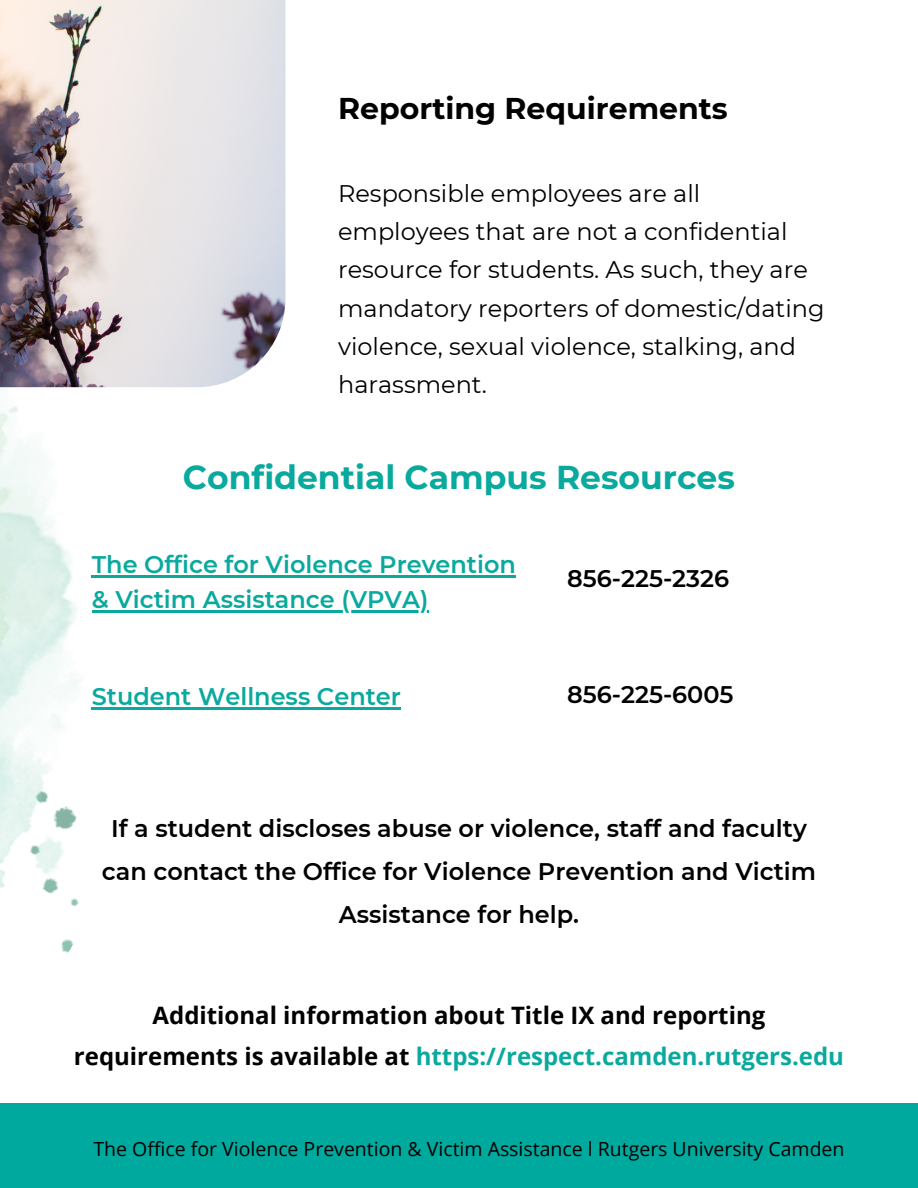
<style>
.page{position:relative;width:918px;height:1188px;background:#fff}
.page>*{position:absolute;margin:0;border:0;box-sizing:border-box;transform-origin:0 0}
.t1{font:700 33px "Montserrat";color:#0aa99d}
.t2{font:700 30px "Montserrat";color:#000}
.t3{font:24px/38.2px "Montserrat";color:#000}
.t4{font:600 24px/42.8px "Montserrat";color:#000;text-align:center}
.t5{font:700 24px/41.7px "Open Sans";color:#000;text-align:center}
.t6{font:600 24px/34.8px "Montserrat";color:#0aa99d}
.t7{font:19.5px "Open Sans";color:#000}
.s1{color:#0aa99d}
</style>
<div class="page">
<img style="left:0;top:0;width:285px;height:102px">
<img style="left:0;top:102px;width:288px;height:851px">
<div style="left:0;top:1103px;width:918px;height:85px;background:#00a99d"></div>
<hr style="left:92px;top:575px;width:424px;height:2px;background:#0aa99d">
<hr style="left:92px;top:610px;width:336px;height:2px;background:#0aa99d">
<hr style="left:92px;top:707px;width:309px;height:3px;background:#0aa99d">
<p class="t2" style="left:338px;top:90px;width:391px">Reporting Requirements</p>
<p class="t3" style="left:338px;top:174px;width:488px">Responsible employees are all employees that are not a confidential resource for students. As such, they are mandatory reporters of domestic/dating violence, sexual violence, stalking, and harassment.</p>
<h1 class="t1" style="left:183px;top:457px;width:554px">Confidential Campus Resources</h1>
<p class="t6" style="left:92px;top:547px;width:426px">The Office for Violence Prevention &amp; Victim Assistance (VPVA)</p>
<p class="t6" style="left:92px;top:679px;width:311px">Student Wellness Center</p>
<p class="t4" style="left:567px;top:557px;width:164px">856-225-2326</p>
<p class="t4" style="left:567px;top:673px;width:168px">856-225-6005</p>
<p class="t4" style="left:102px;top:808px;width:716px">If a student discloses abuse or violence, staff and faculty can contact the Office for Violence Prevention and Victim<br>Assistance for help.</p>
<p class="t5" style="left:74px;top:994px;width:772px">Additional information about Title IX and reporting requirements is available at <span class="s1">https://respect.camden.rutgers.edu</span></p>
<p class="t7" style="left:93px;top:1135px;width:753px">The Office for Violence Prevention &amp; Victim Assistance l Rutgers University Camden</p>
</div>
